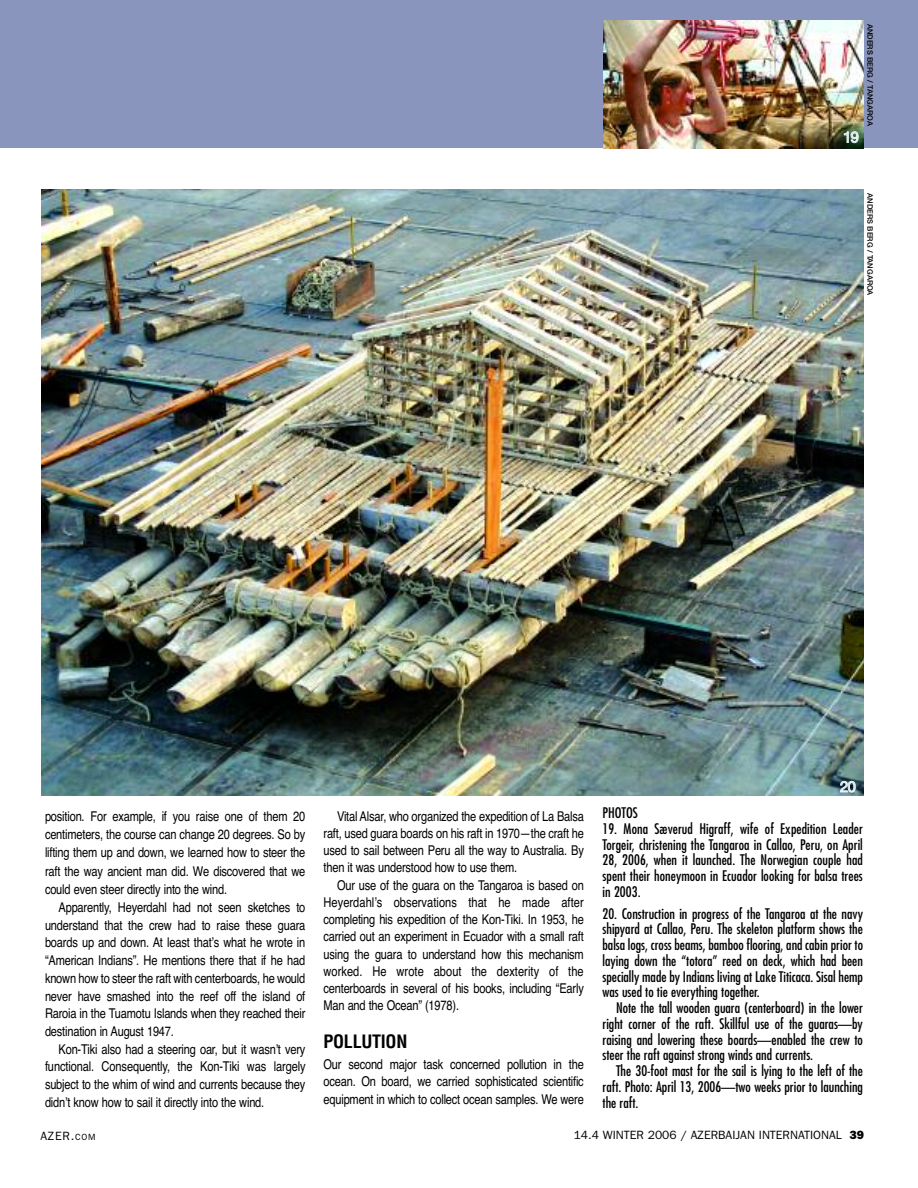
<style>
.page{position:relative;width:918px;height:1188px;background:#fff}
.page>*{position:absolute;margin:0;border:0;box-sizing:border-box;transform-origin:0 0}
.t1{font:700 condensed 18px "Helvetica";letter-spacing:-.015em;color:#000}
.t2{font:15px "Helvetica Neue";color:#e3f2f8}
.t3{font:condensed 14.25px/15.8px "Futura";color:#000;text-align:justify}
.t4{font:condensed 13.5px/17.7px "Helvetica";letter-spacing:-.015em;color:#000;text-align:justify}
.t5{font:12px "Franklin Gothic";color:#000}
.t6{font:500 7.5px "Helvetica Neue";color:#000}
.s1{font-size:9px}
.s2{font-weight:800}
</style>
<div class="page">
<div style="left:0;top:0;width:918px;height:148px;background:#8a95be"></div>
<img style="left:603px;top:20px;width:261px;height:128px">
<img style="left:42px;top:189px;width:822px;height:607px">
<p class="t2" style="left:843px;top:132px;width:17px">19</p>
<p class="t6" style="left:873px;top:24px;width:104px;rotate:90deg">ANDERS BERG / TANGAROA</p>
<p class="t6" style="left:873px;top:193px;width:104px;rotate:90deg">ANDERS BERG / TANGAROA</p>
<p class="t4" style="left:45px;top:807px;width:262px;line-height:18.5px">position. For example, if you raise one of them 20 centimeters, the course can change 20 degrees. So by lifting them up and down, we learned how to steer the raft the way ancient man did. We discovered that we could even steer directly into the wind.</p>
<p class="t4" style="left:45px;top:899px;width:262px;text-indent:14px">Apparently, Heyerdahl had not seen sketches to understand that the crew had to raise these guara boards up and down. At least that’s what he wrote in “American Indians”. He mentions there that if he had known how to steer the raft with centerboards, he would never have smashed into the reef off the island of Raroia in the Tuamotu Islands when they reached their destination in August 1947.</p>
<p class="t4" style="left:45px;top:1040px;width:262px;text-indent:14px">Kon-Tiki also had a steering oar, but it wasn’t very functional. Consequently, the Kon-Tiki was largely subject to the whim of wind and currents because they didn’t know how to sail it directly into the wind.</p>
<p class="t4" style="left:324px;top:807px;width:262px;line-height:17.2px;text-indent:14px">Vital Alsar, who organized the expedition of La Balsa raft, used guara boards on his raft in 1970—the craft he used to sail between Peru all the way to Australia. By then it was understood how to use them.</p>
<p class="t4" style="left:324px;top:876px;width:262px;line-height:17.2px;text-indent:14px">Our use of the guara on the Tangaroa is based on Heyerdahl’s observations that he made after completing his expedition of the Kon-Tiki. In 1953, he carried out an experiment in Ecuador with a small raft using the guara to understand how this mechanism worked. He wrote about the dexterity of the centerboards in several of his books, including “Early Man and the Ocean” (1978).</p>
<h1 class="t1" style="left:324px;top:1031px;width:85px">POLLUTION</h1>
<p class="t4" style="left:324px;top:1055px;width:262px">Our second major task concerned pollution in the ocean. On board, we carried sophisticated scientific equipment in which to collect ocean samples. We were</p>
<p class="t2" style="left:840px;top:781px;width:17px">20</p>
<p class="t3" style="left:603px;top:806px;width:37px">PHOTOS</p>
<p class="t3" style="left:603px;top:822px;width:262px">19. Mona Sæverud Higraff, wife of Expedition Leader Torgeir, christening the Tangaroa in Callao, Peru, on April 28, 2006, when it launched. The Norwegian couple had spent their honeymoon in Ecuador looking for balsa trees in 2003.</p>
<p class="t3" style="left:603px;top:906px;width:262px">20. Construction in progress of the Tangaroa at the navy shipyard at Callao, Peru. The skeleton platform shows the balsa logs, cross beams, bamboo flooring, and cabin prior to laying down the “totora” reed on deck, which had been specially made by Indians living at Lake Titicaca. Sisal hemp was used to tie everything together.</p>
<p class="t3" style="left:603px;top:1001px;width:262px;text-indent:14px">Note the tall wooden guara (centerboard) in the lower right corner of the raft. Skillful use of the guaras—by raising and lowering these boards—enabled the crew to steer the raft against strong winds and currents.</p>
<p class="t3" style="left:603px;top:1064px;width:262px;text-indent:14px">The 30-foot mast for the sail is lying to the left of the raft. Photo: April 13, 2006—two weeks prior to launching the raft.</p>
<p class="t5" style="left:40px;top:1129px;width:56px">AZER.<span class="s1">COM</span></p>
<p class="t5" style="left:574px;top:1128px;width:292px">14.4 WINTER 2006 / AZERBAIJAN INTERNATIONAL <span class="s2">39</span></p>
</div>
